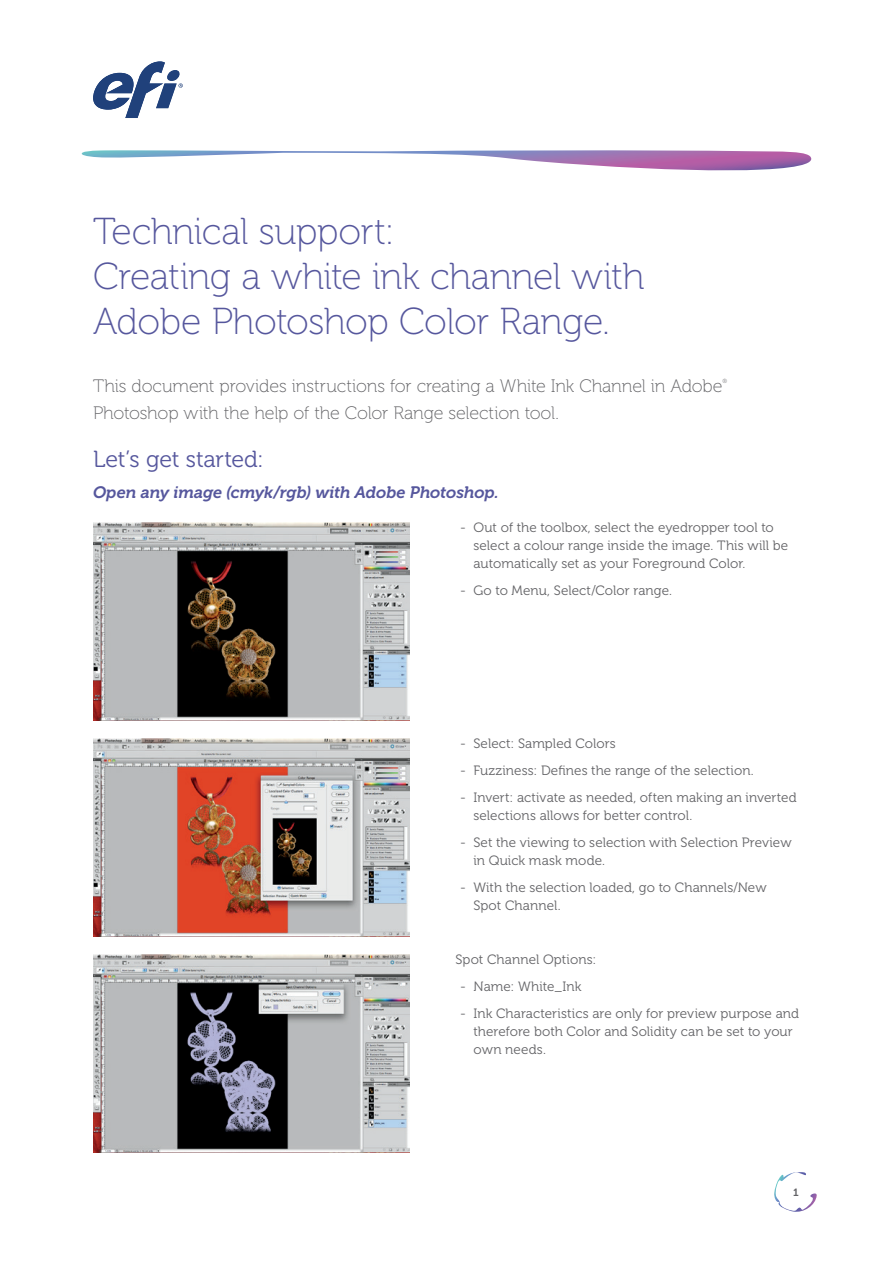
<style>
.page{position:relative;width:893px;height:1263px;background:#fff}
.page>*{position:absolute;margin:0;border:0;box-sizing:border-box;transform-origin:0 0}
.t1{font:37.5px/45px "Museo 100";letter-spacing:-.015em;color:#56579d}
.t2{font:23.25px "Museo 300";letter-spacing:-.01em;color:#56579d}
.t3{font:18px "Museo 100";letter-spacing:-.01em;color:#636366}
.t4{font:italic 16.5px "Museo 700";letter-spacing:-.005em;color:#56579d}
.t5{font:13.5px/18px "Museo 300";letter-spacing:.005em;color:#636366}
.t6{font:10.5px "Museo 700";color:#636366}
.t7{font:6px "Museo 100";color:#636366}
</style>
<div class="page">
<svg style="left:774px;top:1172px;width:43px;height:40px"></svg>
<svg style="left:93px;top:61px;width:90px;height:57px"></svg>
<svg style="left:82px;top:150px;width:729px;height:21px"></svg>
<img style="left:93px;top:522px;width:317px;height:198px">
<img style="left:93px;top:738px;width:317px;height:198px">
<img style="left:93px;top:954px;width:317px;height:198px">
<h1 class="t1" style="left:93px;top:210px;width:553px">Technical support:<br>Creating a white ink channel with<br>Adobe Photoshop Color Range.</h1>
<h3 class="t3" style="left:93px;top:376px;width:631px">This document provides instructions for creating a White Ink Channel in Adobe</h3>
<p class="t7" style="left:722px;top:378px;width:6px">®</p>
<h3 class="t3" style="left:93px;top:403px;width:467px">Photoshop with the help of the Color Range selection tool.</h3>
<h2 class="t2" style="left:93px;top:447px;width:172px">Let’s get started:</h2>
<p class="t4" style="left:93px;top:483px;width:407px">Open any image (cmyk/rgb) with Adobe Photoshop.</p>
<p class="t5" style="left:473px;top:519px;width:316px;text-indent:-14px">- Out of the toolbox, select the eyedropper tool to select a colour range inside the image. This will be automatically set as your Foreground Color.</p>
<p class="t5" style="left:460px;top:582px;width:214px">- Go to Menu, Select/Color range.</p>
<p class="t5" style="left:460px;top:735px;width:157px">- Select: Sampled Colors</p>
<p class="t5" style="left:460px;top:762px;width:295px">- Fuzziness: Defines the range of the selection.</p>
<p class="t5" style="left:473px;top:789px;width:325px;text-indent:-14px">- Invert: activate as needed, often making an inverted selections allows for better control.</p>
<p class="t5" style="left:473px;top:834px;width:320px;text-indent:-14px">- Set the viewing to selection with Selection Preview in Quick mask mode.</p>
<p class="t5" style="left:473px;top:879px;width:295px;text-indent:-14px">- With the selection loaded, go to Channels/New<br>Spot Channel.</p>
<p class="t5" style="left:455px;top:951px;width:142px">Spot Channel Options:</p>
<p class="t5" style="left:460px;top:978px;width:123px">- Name: White_Ink</p>
<p class="t5" style="left:473px;top:1005px;width:327px;text-indent:-14px">- Ink Characteristics are only for preview purpose and therefore both Color and Solidity can be set to your own needs.</p>
<p class="t6" style="left:793px;top:1186px;width:7px">1</p>
</div>
